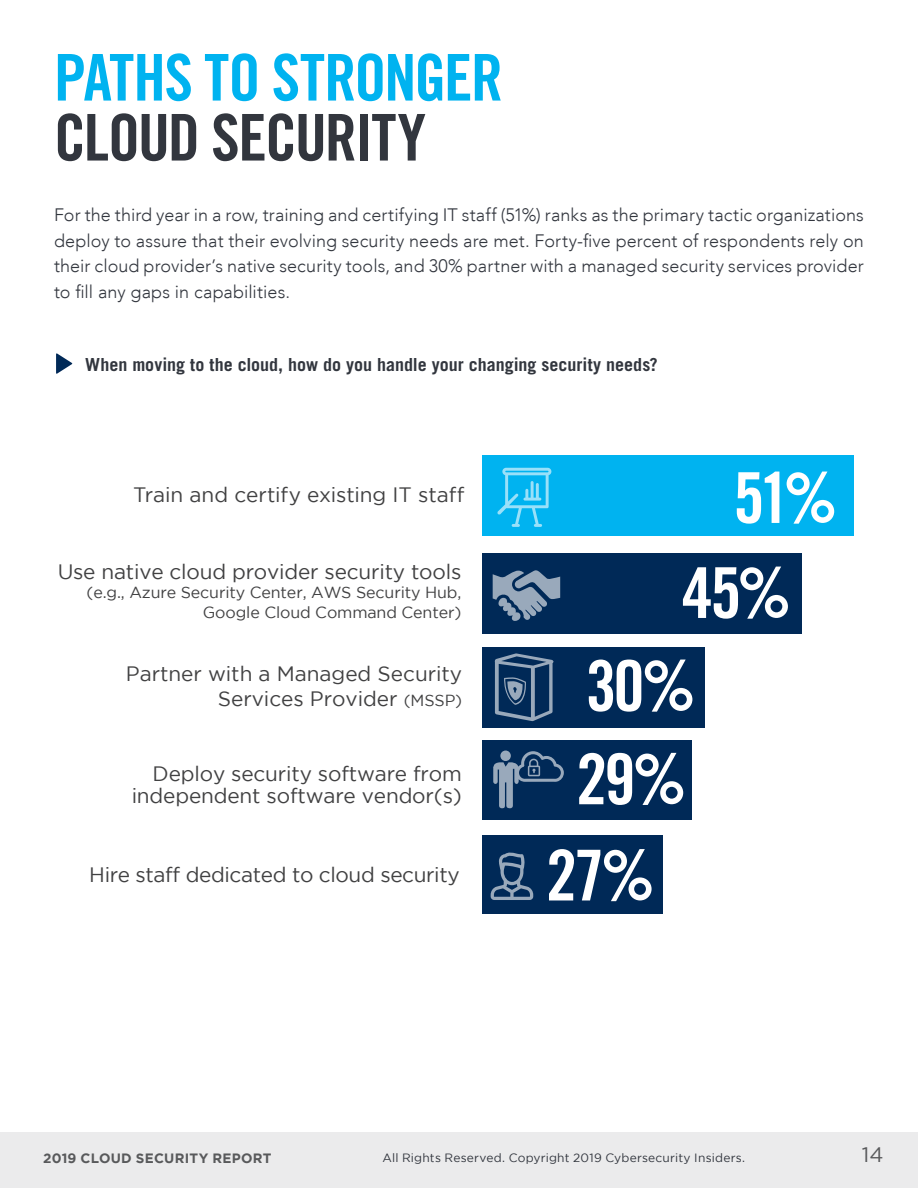
<style>
.page{position:relative;width:918px;height:1188px;background:#fff}
.page>*{position:absolute;margin:0;border:0;box-sizing:border-box;transform-origin:0 0}
.t1{font:70.2px/93px "Trade Gothic LT Std Bd Cn 20";letter-spacing:-.05em;color:#fff}
.t2{font:64.5px "Trade Gothic LT Std Bd Cn 20";letter-spacing:-.03em;color:#00b3f0}
.t3{font:64.5px "Trade Gothic LT Std Bd Cn 20";letter-spacing:-.035em;color:#32363e}
.t4{font:21px "Gotham";color:#58595b}
.t5{font:20.85px/24.9px "Gotham";letter-spacing:-.01em;color:#414142;text-align:right}
.t6{font:300 18px/25.5px "Avenir LT";letter-spacing:.005em;color:#32363e;text-align:justify}
.t7{font:700 18px "Trade Gothic LT Std";color:#32363e}
.t8{font:16.05px/19.2px "Gotham";letter-spacing:-.01em;color:#414142;text-align:right}
.t9{font:700 13.5px "Gotham";letter-spacing:.02em;color:#58595b}
.t10{font:12px "Gotham";letter-spacing:.015em;color:#32363e}
.s1{font-size:16.05px}
</style>
<div class="page">
<div style="left:0;top:1132px;width:918px;height:56px;background:#ebebec"></div>
<svg style="left:56px;top:353px;width:16px;height:21px"></svg>
<div style="left:482px;top:648px;width:222px;height:80px;background:#002957"></div>
<div style="left:482px;top:554px;width:320px;height:80px;background:#002957"></div>
<svg style="left:493px;top:570px;width:67px;height:51px"></svg>
<div style="left:482px;top:456px;width:372px;height:80px;background:#00b3f0"></div>
<svg style="left:497px;top:468px;width:54px;height:59px"></svg>
<div style="left:482px;top:741px;width:210px;height:79px;background:#002957"></div>
<div style="left:482px;top:835px;width:181px;height:79px;background:#002957"></div>
<svg style="left:493px;top:751px;width:71px;height:57px"></svg>
<svg style="left:495px;top:653px;width:59px;height:68px"></svg>
<svg style="left:491px;top:853px;width:42px;height:47px"></svg>
<h2 class="t2" style="left:54px;top:38px;width:451px">PATHS TO STRONGER</h2>
<h2 class="t3" style="left:54px;top:98px;width:374px">CLOUD SECURITY</h2>
<p class="t6" style="left:54px;top:202px;width:811px">For the third year in a row, training and certifying IT staff (51%) ranks as the primary tactic organizations deploy to assure that their evolving security needs are met. Forty-five percent of respondents rely on their cloud provider’s native security tools, and 30% partner with a managed security services provider to fill any gaps in capabilities.</p>
<p class="t7" style="left:85px;top:354px;width:574px">When moving to the cloud, how do you handle your changing security needs?</p>
<p class="t5" style="left:133px;top:482px;width:333px">Train and certify existing IT staff</p>
<h1 class="t1" style="left:733px;top:451px;width:106px">51%</h1>
<p class="t5" style="left:57px;top:559px;width:405px">Use native cloud provider security tools</p>
<p class="t8" style="left:87px;top:583px;width:376px">(e.g., Azure Security Center, AWS Security Hub,<br>Google Cloud Command Center)</p>
<p class="t5" style="left:126px;top:661px;width:338px">Partner with a Managed Security<br>Services Provider <span class="s1">(MSSP)</span></p>
<p class="t5" style="left:132px;top:762px;width:332px;line-height:22px">Deploy security software from independent software vendor(s)</p>
<p class="t5" style="left:89px;top:862px;width:372px">Hire staff dedicated to cloud security</p>
<h1 class="t1" style="left:586px;top:546px;width:207px;text-indent:96px">45%<br>30%</h1>
<h1 class="t1" style="left:546px;top:731px;width:142px;line-height:96.1px;text-align:center">29%<br>27%</h1>
<p class="t9" style="left:43px;top:1150px;width:230px">2019 CLOUD SECURITY REPORT</p>
<p class="t10" style="left:382px;top:1151px;width:364px">All Rights Reserved. Copyright 2019 Cybersecurity Insiders.</p>
<p class="t4" style="left:862px;top:1143px;width:23px">14</p>
</div>
